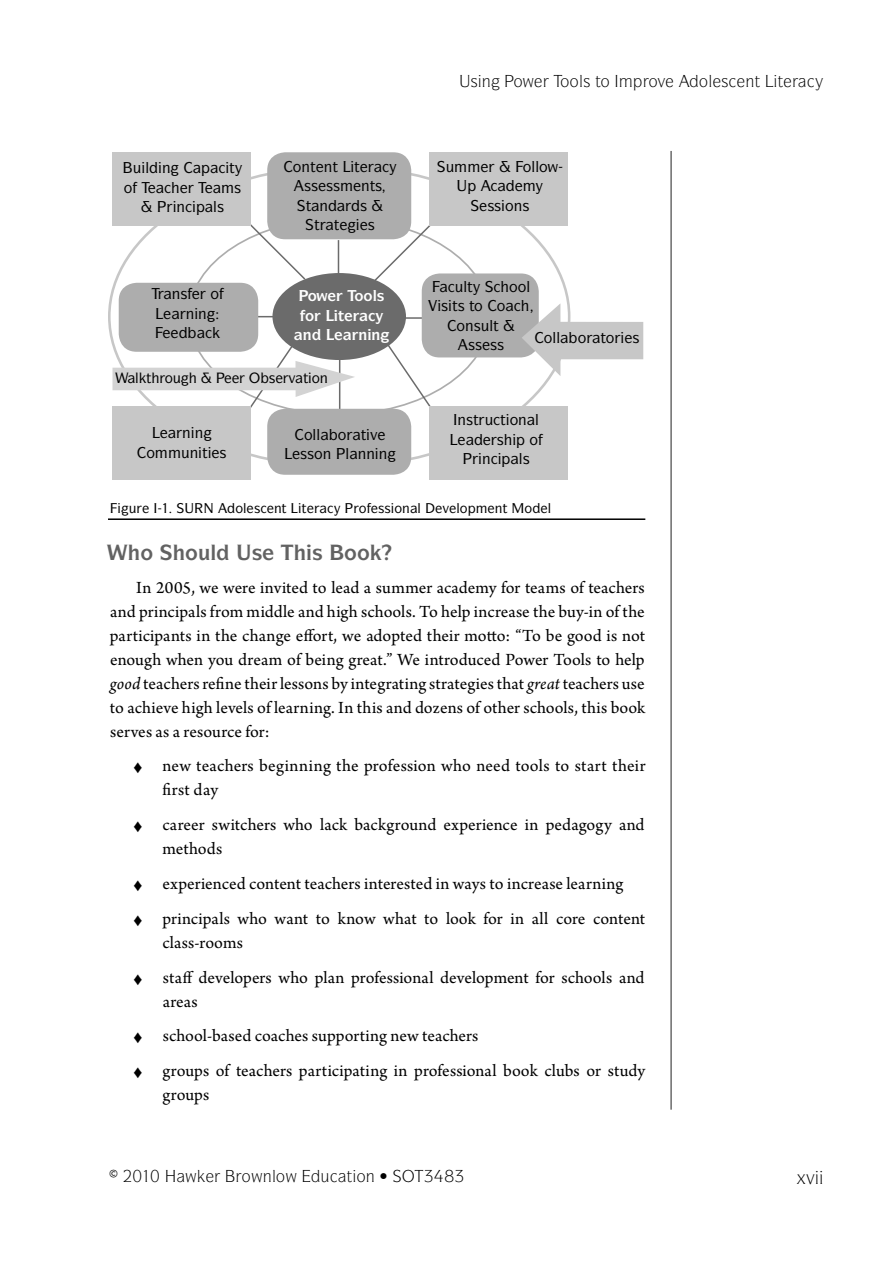
<style>
.page{position:relative;width:893px;height:1263px;background:#fff}
.page>*{position:absolute;margin:0;border:0;box-sizing:border-box;transform-origin:0 0}
.t1{font:700 21px "Itc Symbol";color:#626262}
.t2{font:18px/24px "Arno Pro";color:#000}
.t3{font:16.5px "Itc Symbol";color:#000}
.t4{font:500 15px "Itc Symbol";color:#000}
.t5{font:700 15px/19.5px "Itc Symbol";color:#fff}
.t6{font:500 14.25px "Itc Symbol";color:#000}
.t7{font:500 13.5px "Itc Symbol";color:#000}
.s1{font-style:italic}
</style>
<div class="page">
<hr style="left:670px;top:151px;width:2px;height:959px;background:#6b6b6b">
<hr style="left:108px;top:518px;width:537px;height:2px;background:#000">
<div style="left:267px;top:152px;width:144px;height:87px;background:#adadad;border-radius:18px"></div>
<div style="left:267px;top:409px;width:144px;height:66px;background:#adadad;border-radius:18px"></div>
<div style="left:113px;top:406px;width:138px;height:73px;background:#c7c7c7"></div>
<div style="left:113px;top:152px;width:138px;height:74px;background:#c7c7c7"></div>
<div style="left:429px;top:152px;width:138px;height:74px;background:#c7c7c7"></div>
<div style="left:429px;top:406px;width:138px;height:73px;background:#c7c7c7"></div>
<svg style="left:112px;top:200px;width:531px;height:267px"></svg>
<p class="t4" style="left:133px;top:162px;width:39px">◆● ■</p>
<p class="t4" style="left:177px;top:201px;width:49px">■ ●▲</p>
<p class="t4" style="left:293px;top:161px;width:68px">□■▼ ■▼ ▼</p>
<p class="t4" style="left:304px;top:180px;width:37px">▲▲ ▲▲</p>
<p class="t4" style="left:361px;top:180px;width:23px">■▼▲</p>
<p class="t5" style="left:303px;top:307px;width:43px">□ ▼ ■</p>
<p class="t5" style="left:354px;top:287px;width:31px">□□●▲</p>
<p class="t6" style="left:135px;top:373px;width:47px">●▼ □◆</p>
<p class="t6" style="left:269px;top:373px;width:61px">▲ ❖▼□■</p>
<p class="t4" style="left:146px;top:447px;width:82px">□ ◆■▼ ▲</p>
<p class="t4" style="left:304px;top:429px;width:75px">□●● □ ▼❖</p>
<p class="t4" style="left:300px;top:448px;width:89px">▲▲□■ ● ■■ ■</p>
<p class="t3" style="left:513px;top:75px;width:98px">□ □□●▲ ▼□</p>
<p class="t3" style="left:699px;top:75px;width:86px">□● ▲ ■▼ ▼</p>
<p class="t4" style="left:523px;top:161px;width:26px">□●●□</p>
<p class="t4" style="left:487px;top:200px;width:43px">▲▲ □■▲</p>
<p class="t4" style="left:455px;top:281px;width:20px">◆●▼</p>
<p class="t4" style="left:509px;top:281px;width:23px">□□●</p>
<p class="t4" style="left:441px;top:300px;width:66px">▲ ▼▲ ▼□ □</p>
<p class="t4" style="left:456px;top:320px;width:44px">□■▲◆●▼</p>
<p class="t4" style="left:468px;top:339px;width:37px">▲▲ ▲▲</p>
<p class="t4" style="left:544px;top:332px;width:97px">□●● □ ▼□ ▲</p>
<p class="t4" style="left:457px;top:414px;width:83px">■▲▼◆ ▼□■ ●</p>
<p class="t4" style="left:482px;top:453px;width:49px">■ ●▲</p>
<p class="t7" style="left:235px;top:503px;width:73px">□● ▲ ■▼ ▼</p>
<p class="t7" style="left:359px;top:503px;width:64px">□ ▲▲□■ ●</p>
<p class="t7" style="left:442px;top:503px;width:27px">❖ ●□</p>
<p class="t1" style="left:140px;top:545px;width:77px">□ □◆●</p>
<p class="t1" style="left:252px;top:545px;width:120px">▲ ▲ □□</p>
<p class="t2" style="left:110px;top:577px;width:537px;text-align:justify;text-indent:26px">In 2005, we were invited to lead a summer academy for teams of teachers and principals from middle and high schools. To help increase the buy-in of the participants in the change effort, we adopted their motto: “To be good is not enough when you dream of being great.” We introduced Power Tools to help <span class="s1">good</span> teachers refine their lessons by integrating strategies that <span class="s1">great</span> teachers use to achieve high levels of learning. In this and dozens of other schools, this book serves as a resource for:</p>
<p class="t2" style="left:162px;top:755px;width:485px;text-indent:-29px">♦ new teachers beginning the profession who need tools to start their first day</p>
<p class="t2" style="left:162px;top:814px;width:483px;text-indent:-29px">♦ career switchers who lack background experience in pedagogy and methods</p>
<p class="t2" style="left:133px;top:867px;width:513px;line-height:34.8px">♦ experienced content teachers interested in ways to increase learning<br>♦ principals who want to know what to look for in all core content</p>
<p class="t2" style="left:133px;top:926px;width:512px;line-height:34.8px;text-indent:29px">class-rooms<br>♦ staff developers who plan professional development for schools and</p>
<p class="t2" style="left:133px;top:985px;width:513px;line-height:34.8px;text-indent:29px">areas<br>♦ school-based coaches supporting new teachers<br>♦ groups of teachers participating in professional book clubs or study</p>
<p class="t2" style="left:163px;top:1084px;width:48px">groups</p>
<p class="t3" style="left:242px;top:1170px;width:45px">□ ■●□</p>
<p class="t3" style="left:321px;top:1170px;width:69px">◆ ▼□■ •</p>
<p class="t3" style="left:423px;top:1170px;width:43px">✓✔ ✓</p>
</div>
